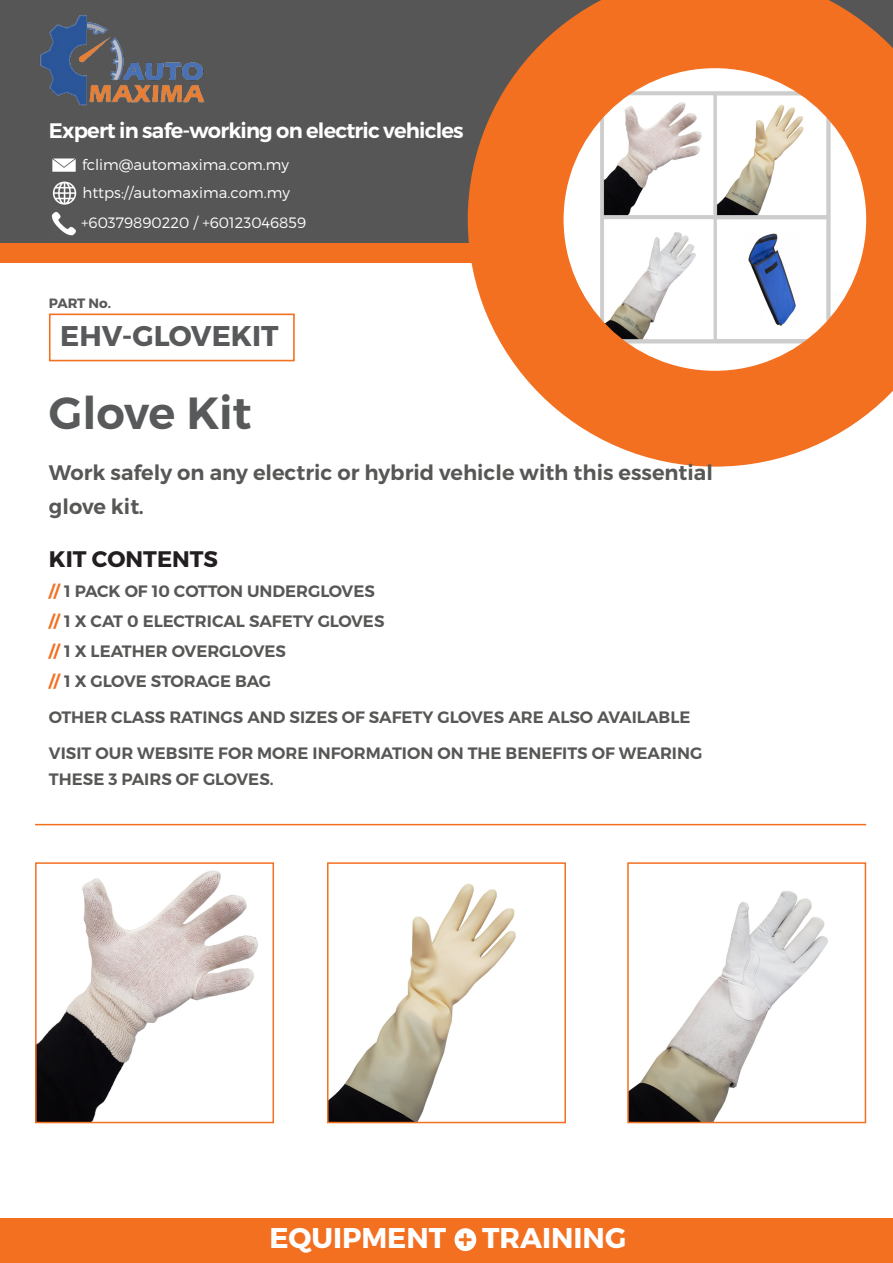
<style>
.page{position:relative;width:893px;height:1263px;background:#fff}
.page>*{position:absolute;margin:0;border:0;box-sizing:border-box;transform-origin:0 0}
.t1{font:600 45px "Montserrat";letter-spacing:-.005em;color:#58595b}
.t2{font:700 28.5px "Montserrat";color:#fff}
.t3{font:700 28.5px "Montserrat";color:#58595b}
.t4{font:700 22.5px "Montserrat";color:#231f20}
.t5{font:600 21px "Montserrat";color:#575756}
.t6{font:600 21px "Montserrat";letter-spacing:-.04em;color:#fff}
.t7{font:600 16.5px/30px "Montserrat";color:#575756}
.t8{font:300 15px/27.5px "Montserrat";color:#fff}
.t9{font:700 13.5px "Montserrat";letter-spacing:-.01em;color:#58595b}
.s1{font-weight:700;color:#f37021}
.s2{font-weight:600;color:#f37021}
</style>
<div class="page">
<div style="left:0;top:0;width:893px;height:263px;background:#575656"></div>
<div style="left:0;top:244px;width:891px;height:19px;background:#f37021"></div>
<svg style="left:468px;top:0;width:425px;height:467px;fill:#f37021"></svg>
<div style="left:563px;top:67px;width:304px;height:305px;background:#fff;border-radius:50%"></div>
<img style="left:582px;top:84px;width:267px;height:267px">
<div style="left:0;top:1218px;width:893px;height:45px;background:#f37021"></div>
<div style="left:49px;top:314px;width:246px;height:47px;background:#fff;border:2px solid #f37021"></div>
<img style="left:38px;top:870px;width:220px;height:250px">
<div style="left:35px;top:862px;width:239px;height:261px;border:2px solid #f37021"></div>
<hr style="left:35px;top:824px;width:831px;height:1px;background:#f37021">
<img style="left:330px;top:883px;width:186px;height:237px">
<div style="left:327px;top:862px;width:239px;height:261px;border:2px solid #f37021"></div>
<img style="left:630px;top:891px;width:198px;height:229px">
<div style="left:627px;top:862px;width:239px;height:261px;border:2px solid #f37021"></div>
<img style="left:52px;top:158px;width:24px;height:14px">
<img style="left:52px;top:181px;width:25px;height:24px">
<img style="left:51px;top:212px;width:25px;height:24px">
<img style="left:40px;top:15px;width:165px;height:91px">
<div style="left:455px;top:1229px;width:20px;height:21px;background:#fff;border-radius:50%"></div>
<div style="left:455px;top:1228px;width:21px;height:23px;border:2px solid #fff;border-radius:50%"></div>
<p class="t6" style="left:49px;top:117px;width:416px">Expert in safe-working on electric vehicles</p>
<p class="t8" style="left:82px;top:151px;width:209px">fclim@automaxima.com.my https://automaxima.com.my</p>
<p class="t8" style="left:81px;top:208px;width:226px">+60379890220 / +60123046859</p>
<p class="t9" style="left:49px;top:295px;width:64px">PART No.</p>
<h2 class="t3" style="left:60px;top:319px;width:220px">EHV-GLOVEKIT</h2>
<h1 class="t1" style="left:49px;top:385px;width:204px">Glove Kit</h1>
<p class="t5" style="left:49px;top:459px;width:665px">Work safely on any electric or hybrid vehicle with this essential</p>
<p class="t5" style="left:49px;top:494px;width:96px">glove kit.</p>
<h3 class="t4" style="left:49px;top:545px;width:171px">KIT CONTENTS</h3>
<p class="t7" style="left:49px;top:576px;width:337px"><span class="s1">//</span> 1 PACK OF 10 COTTON UNDERGLOVES <span class="s1">//</span> 1 X CAT 0 ELECTRICAL SAFETY GLOVES <span class="s1">//</span> 1 X LEATHER OVERGLOVES<br><span class="s1">//</span> 1 X GLOVE STORAGE BAG</p>
<p class="t7" style="left:49px;top:699px;width:655px;line-height:36px">OTHER CLASS RATINGS AND SIZES OF SAFETY GLOVES ARE ALSO AVAILABLE<br>VISIT OUR WEBSITE FOR MORE INFORMATION ON THE BENEFITS OF WEARING</p>
<p class="t7" style="left:49px;top:764px;width:226px">THESE 3 PAIRS OF GLOVES.</p>
<h2 class="t2" style="left:270px;top:1220px;width:358px">EQUIPMENT <span class="s2">+</span> TRAINING</h2>
</div>
